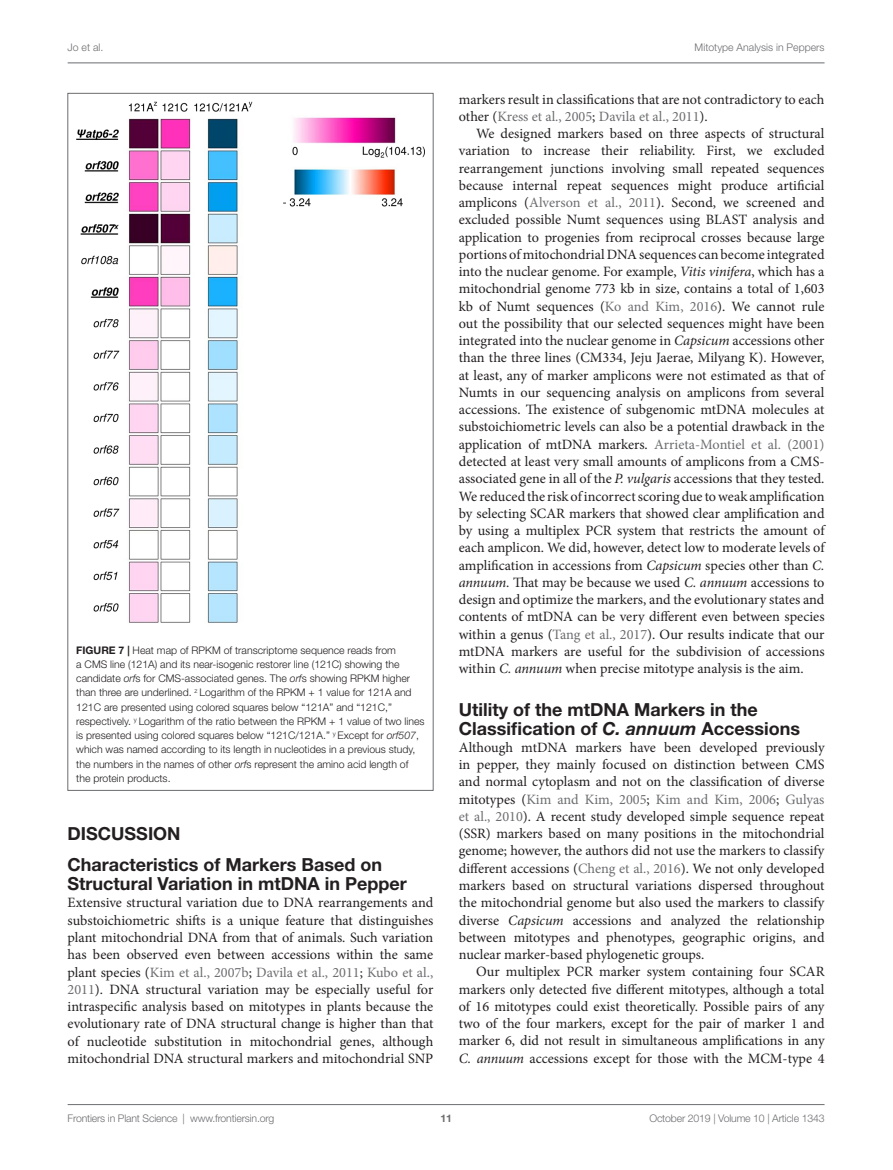
<style>
.page{position:relative;width:893px;height:1170px;background:#fff}
.page>*{position:absolute;margin:0;border:0;box-sizing:border-box;transform-origin:0 0}
._2{font:700 18px/18.8px "Helvetica Neue LT Std";color:#231f20}
._1{font:700 18px "Helvetica Neue LT Std";color:#231f20}
.T{font:14.25px/17.2px "Minion Pro";color:#231f20;text-align:justify}
.T1{font:14.25px/17.2px "Minion Pro";color:#231f20;text-align:justify}
.FC{font:300 10.5px/14.2px "Helvetica Neue LT Std";color:#231f20}
.t1{font:300 10.5px "Helvetica Neue LT Std";letter-spacing:-.015em;color:#6c6d70}
.t2{font:700 10.5px "Helvetica Neue LT Std";color:#6c6d70}
.s1{font-weight:700}
.s2{font-style:italic}
.s3{color:#6c6d70}
</style>
<div class="page">
<hr style="left:68px;top:63px;width:756px;height:1px;background:#6c6d70">
<hr style="left:68px;top:1104px;width:756px;height:1px;background:#6c6d70">
<img style="left:76px;top:102px;width:349px;height:521px">
<p class="t1" style="left:68px;top:41px;width:37px">Jo et al.</p>
<p class="t1" style="left:695px;top:41px;width:131px">Mitotype Analysis in Peppers</p>
<p class="FC" style="left:76px;top:642px;width:350px"><span class="s1">FIGURE 7 |</span> Heat map of RPKM of transcriptome sequence reads from<br>a CMS line (121A) and its near-isogenic restorer line (121C) showing the candidate <span class="s2">orf</span>s for CMS-associated genes. The <span class="s2">orf</span>s showing RPKM higher than three are underlined. <sup>z</sup> Logarithm of the RPKM + 1 value for 121A and 121C are presented using colored squares below “121A” and “121C,” respectively. <sup>y</sup> Logarithm of the ratio between the RPKM + 1 value of two lines is presented using colored squares below “121C/121A.” <sup>y</sup> Except for <span class="s2">orf507</span>, which was named according to its length in nucleotides in a previous study, the numbers in the names of other <span class="s2">orf</span>s represent the amino acid length of the protein products.</p>
<p class="_1" style="left:68px;top:822px;width:115px">DISCUSSION</p>
<p class="_2" style="left:68px;top:855px;width:341px">Characteristics of Markers Based on<br>Structural Variation in mtDNA in Pepper</p>
<p class="T1" style="left:68px;top:894px;width:367px">Extensive structural variation due to DNA rearrangements and substoichiometric shifts is a unique feature that distinguishes plant mitochondrial DNA from that of animals. Such variation has been observed even between accessions within the same plant species (<span class="s3">Kim et al., 2007b</span>; <span class="s3">Davila et al., 2011</span>; <span class="s3">Kubo et al., 2011</span>). DNA structural variation may be especially useful for intraspecific analysis based on mitotypes in plants because the evolutionary rate of DNA structural change is higher than that of nucleotide substitution in mitochondrial genes, although mitochondrial DNA structural markers and mitochondrial SNP</p>
<p class="T1" style="left:459px;top:90px;width:367px">markers result in classifications that are not contradictory to each other (<span class="s3">Kress et al., 2005</span>; <span class="s3">Davila et al., 2011</span>).</p>
<p class="T" style="left:459px;top:125px;width:367px;text-indent:17px">We designed markers based on three aspects of structural variation to increase their reliability. First, we excluded rearrangement junctions involving small repeated sequences because internal repeat sequences might produce artificial amplicons (<span class="s3">Alverson et al., 2011</span>). Second, we screened and excluded possible Numt sequences using BLAST analysis and application to progenies from reciprocal crosses because large portions of mitochondrial DNA sequences can become integrated into the nuclear genome. For example, <span class="s2">Vitis vinifera</span>, which has a mitochondrial genome 773 kb in size, contains a total of 1,603 kb of Numt sequences (<span class="s3">Ko and Kim, 2016</span>). We cannot rule out the possibility that our selected sequences might have been integrated into the nuclear genome in <span class="s2">Capsicum</span> accessions other than the three lines (CM334, Jeju Jaerae, Milyang K). However, at least, any of marker amplicons were not estimated as that of Numts in our sequencing analysis on amplicons from several accessions. The existence of subgenomic mtDNA molecules at substoichiometric levels can also be a potential drawback in the application of mtDNA markers. <span class="s3">Arrieta-Montiel et al. (2001) </span>detected at least very small amounts of amplicons from a CMS&shy;associated gene in all of the <span class="s2">P. vulgaris</span> accessions that they tested.<br>We reduced the risk of incorrect scoring due to weak amplification by selecting SCAR markers that showed clear amplification and by using a multiplex PCR system that restricts the amount of each amplicon. We did, however, detect low to moderate levels of amplification in accessions from <span class="s2">Capsicum</span> species other than <span class="s2">C. annuum</span>. That may be because we used <span class="s2">C. annuum</span> accessions to design and optimize the markers, and the evolutionary states and contents of mtDNA can be very different even between species within a genus (<span class="s3">Tang et al., 2017</span>). Our results indicate that our mtDNA markers are useful for the subdivision of accessions within <span class="s2">C. annuum</span> when precise mitotype analysis is the aim.</p>
<p class="_2" style="left:459px;top:699px;width:343px">Utility of the mtDNA Markers in the<br>Classification of <span class="s2">C. annuum</span> Accessions</p>
<p class="T1" style="left:459px;top:738px;width:367px">Although mtDNA markers have been developed previously in pepper, they mainly focused on distinction between CMS and normal cytoplasm and not on the classification of diverse mitotypes (<span class="s3">Kim and Kim, 2005</span>; <span class="s3">Kim and Kim, 2006</span>; <span class="s3">Gulyas et al., 2010</span>). A recent study developed simple sequence repeat (SSR) markers based on many positions in the mitochondrial genome; however, the authors did not use the markers to classify different accessions (<span class="s3">Cheng et al., 2016</span>). We not only developed markers based on structural variations dispersed throughout the mitochondrial genome but also used the markers to classify diverse <span class="s2">Capsicum</span> accessions and analyzed the relationship between mitotypes and phenotypes, geographic origins, and nuclear marker-based phylogenetic groups.</p>
<p class="T" style="left:459px;top:963px;width:367px;text-indent:17px">Our multiplex PCR marker system containing four SCAR markers only detected five different mitotypes, although a total of 16 mitotypes could exist theoretically. Possible pairs of any two of the four markers, except for the pair of marker 1 and marker 6, did not result in simultaneous amplifications in any <span class="s2">C. annuum</span> accessions except for those with the MCM-type 4</p>
<p class="t1" style="left:68px;top:1111px;width:208px">Frontiers in Plant Science | www.frontiersin.org</p>
<p class="t2" style="left:440px;top:1111px;width:13px">11</p>
<p class="t1" style="left:649px;top:1111px;width:177px">October 2019 | Volume 10 | Article 1343</p>
</div>
